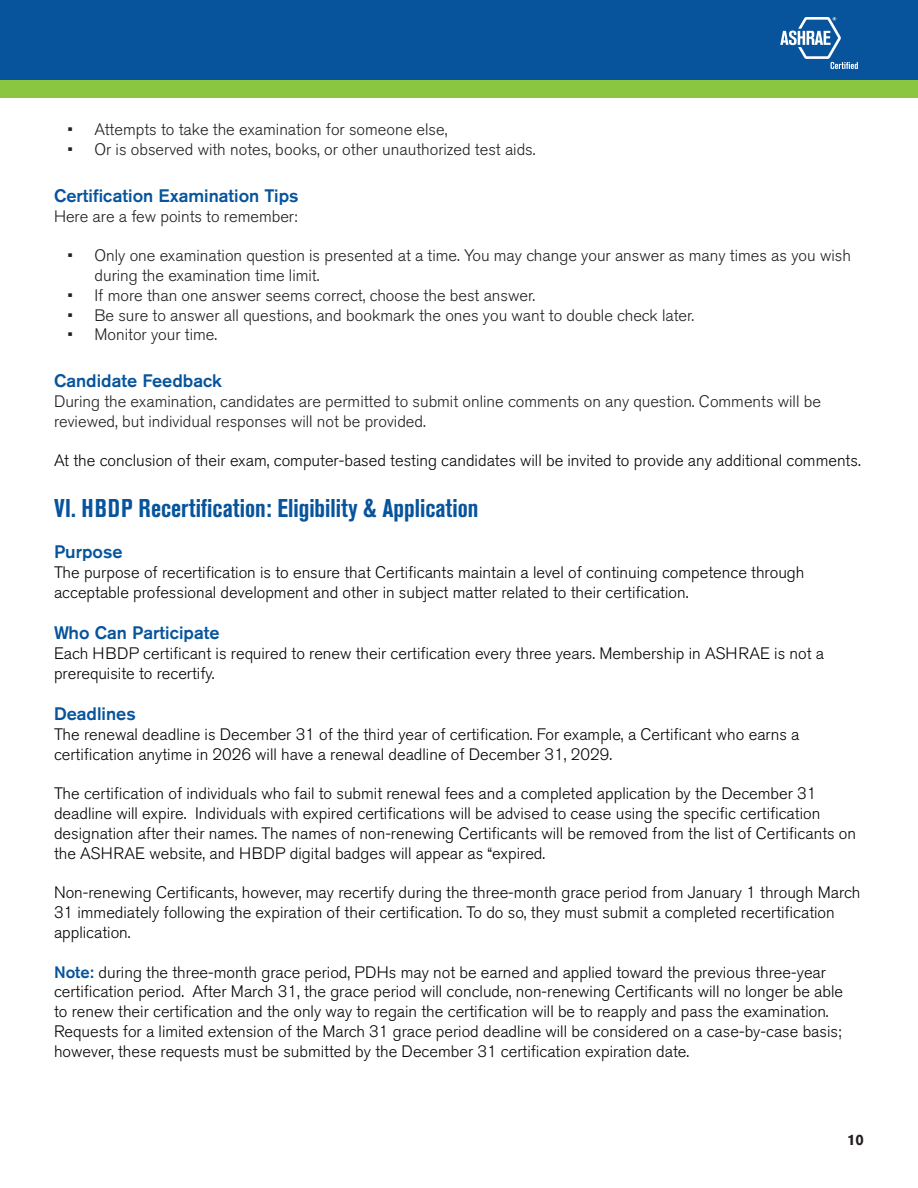
<style>
.page{position:relative;width:918px;height:1188px;background:#fff}
.page>*{position:absolute;margin:0;border:0;box-sizing:border-box;transform-origin:0 0}
.t1{font:700 condensed 25.5px "Akzidenz Grotesk BE";color:#07549c}
.t2{font:500 18px "Akzidenz Grotesk BE";color:#07549c}
.t3{font:300 16.5px/19.8px "Akzidenz Grotesk BE";color:#040503}
.t4{font:300 16.5px/19.8px "Akzidenz Grotesk BE";color:#231f20}
.t5{font:700 15px "Akzidenz Grotesk BE";color:#231f20}
.s1{font-weight:500;color:#07549c}
</style>
<div class="page">
<div style="left:0;top:0;width:918px;height:87px;background:#07549c"></div>
<svg style="left:780px;top:17px;width:78px;height:52px"></svg>
<div style="left:0;top:80px;width:918px;height:18px;background:#8bc640"></div>
<p class="t4" style="left:68px;top:120px;width:382px">• Attempts to take the examination for someone else,</p>
<p class="t4" style="left:68px;top:140px;width:470px">• Or is observed with notes, books, or other unauthorized test aids.</p>
<p class="t2" style="left:54px;top:184px;width:246px">Certification Examination Tips</p>
<p class="t4" style="left:54px;top:206px;width:245px">Here are a few points to remember:</p>
<p class="t4" style="left:94px;top:246px;width:758px;text-indent:-27px">• Only one examination question is presented at a time. You may change your answer as many times as you wish during the examination time limit.</p>
<p class="t4" style="left:68px;top:286px;width:469px">• If more than one answer seems correct, choose the best answer.</p>
<p class="t4" style="left:68px;top:305px;width:628px">• Be sure to answer all questions, and bookmark the ones you want to double check later.</p>
<p class="t4" style="left:68px;top:325px;width:151px">• Monitor your time.</p>
<p class="t2" style="left:54px;top:370px;width:169px">Candidate Feedback</p>
<p class="t4" style="left:54px;top:392px;width:768px">During the examination, candidates are permitted to submit online comments on any question. Comments will be reviewed, but individual responses will not be provided.</p>
<p class="t3" style="left:54px;top:451px;width:808px">At the conclusion of their exam, computer-based testing candidates will be invited to provide any additional comments.</p>
<p class="t1" style="left:54px;top:493px;width:426px">VI. HBDP Recertification: Eligibility &amp; Application</p>
<p class="t2" style="left:54px;top:541px;width:70px">Purpose</p>
<p class="t3" style="left:54px;top:563px;width:752px">The purpose of recertification is to ensure that Certificants maintain a level of continuing competence through</p>
<p class="t3" style="left:54px;top:583px;width:636px">acceptable professional development and other in subject matter related to their certification.</p>
<p class="t2" style="left:54px;top:622px;width:167px">Who Can Participate</p>
<p class="t3" style="left:54px;top:644px;width:772px">Each HBDP certificant is required to renew their certification every three years. Membership in ASHRAE is not a</p>
<p class="t3" style="left:54px;top:664px;width:162px">prerequisite to recertify.</p>
<p class="t2" style="left:54px;top:703px;width:83px">Deadlines</p>
<p class="t3" style="left:54px;top:725px;width:747px">The renewal deadline is December 31 of the third year of certification. For example, a Certificant who earns a certification anytime in 2026 will have a renewal deadline of December 31, 2029.</p>
<p class="t3" style="left:54px;top:784px;width:804px">The certification of individuals who fail to submit renewal fees and a completed application by the December 31 deadline will expire. Individuals with expired certifications will be advised to cease using the specific certification designation after their names. The names of non-renewing Certificants will be removed from the list of Certificants on the ASHRAE website, and HBDP digital badges will appear as “expired.</p>
<p class="t3" style="left:54px;top:883px;width:808px">Non-renewing Certificants, however, may recertify during the three-month grace period from January 1 through March<br>31 immediately following the expiration of their certification. To do so, they must submit a completed recertification application.</p>
<p class="t3" style="left:54px;top:962px;width:791px"><span class="s1">Note:</span> during the three-month grace period, PDHs may not be earned and applied toward the previous three-year certification period. After March 31, the grace period will conclude, non-renewing Certificants will no longer be able to renew their certification and the only way to regain the certification will be to reapply and pass the examination.<br>Requests for a limited extension of the March 31 grace period deadline will be considered on a case-by-case basis; however, these requests must be submitted by the December 31 certification expiration date.</p>
<p class="t5" style="left:847px;top:1131px;width:18px">10</p>
</div>
